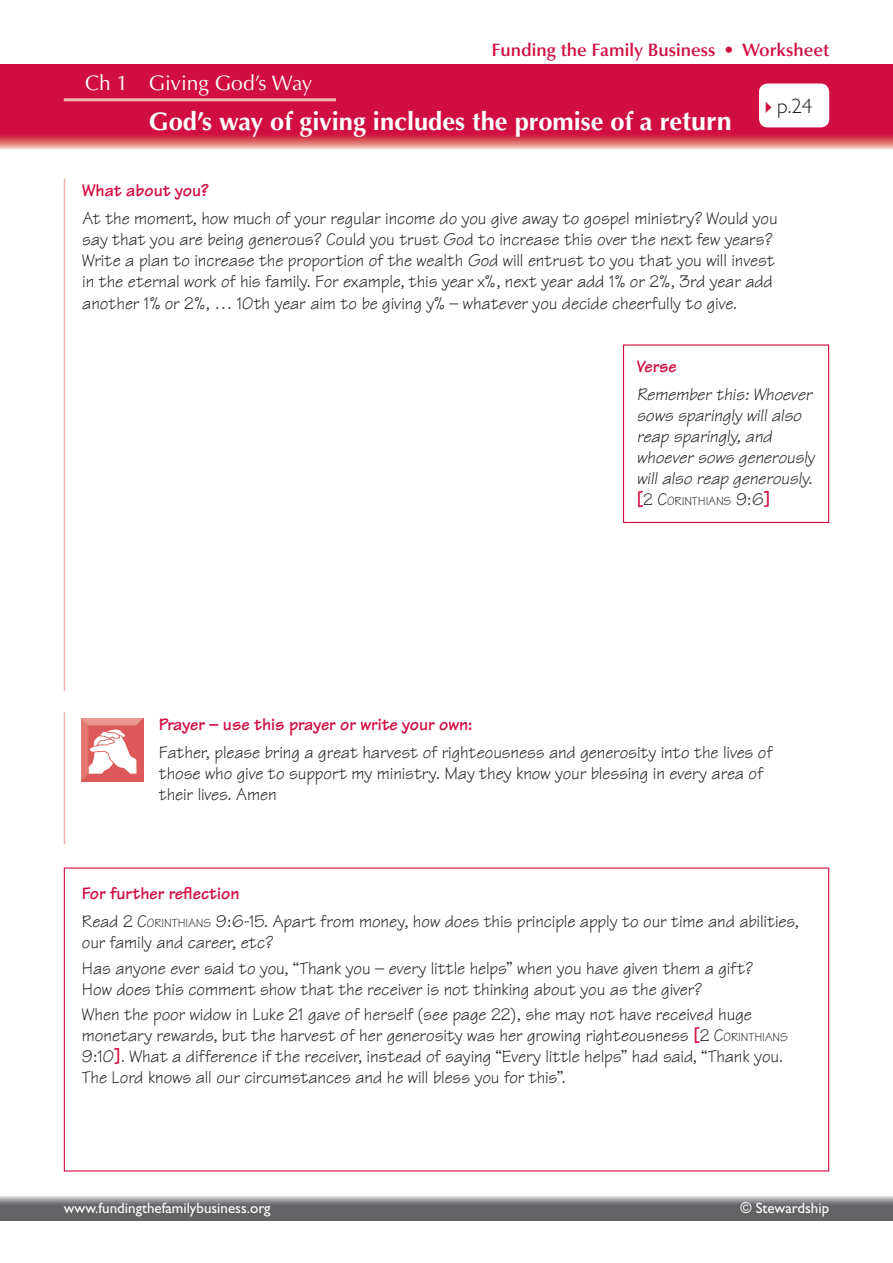
<style>
.page{position:relative;width:893px;height:1263px;background:#fff}
.page>*{position:absolute;margin:0;border:0;box-sizing:border-box;transform-origin:0 0}
.t1{font:700 25.5px "Optima LT Std";color:#fff}
.t2{font:21px "Optima LT Std";color:#fff}
.t3{font:300 21px "M Gill Sans";color:#231f20}
.t4{font:18px/21px "Tekton";letter-spacing:-.005em;color:#231f20}
.t5{font:italic 18px/21px "Tekton";letter-spacing:-.005em;color:#231f20}
.t6{font:700 18px "Tekton";color:#d10e40}
.t7{font:600 18px "Optima LT Std";color:#d10e40}
.t8{font:15px "Gill Sans Std";color:#fff}
.t9{font:12.6px "Tekton";letter-spacing:-.01em;color:#231f20}
.s1{color:#d10e40}
.s2{font-size:27px}
.s3{font-weight:700;font-size:18px;color:#d10e40}
.s4{font-size:18px}
.s5{font-weight:700;color:#d10e40}
.s6{font-style:inherit}
.s7{font-size:12.6px}
</style>
<div class="page">
<svg style="left:0;top:64px;width:893px;height:85px;background:#d31f49"></svg>
<hr style="left:64px;top:98px;width:272px;height:3px;background:#f0b7b2">
<div style="left:759px;top:84px;width:70px;height:43px;background:#fff;border-radius:9px"></div>
<svg style="left:0;top:1196px;width:893px;height:24px;background:#797a7d"></svg>
<hr style="left:64px;top:179px;width:1px;height:512px;background:#f0b7b2">
<hr style="left:64px;top:712px;width:1px;height:132px;background:#f0b7b2">
<div style="left:623px;top:344px;width:206px;height:179px;border:1px solid #d10e40"></div>
<img style="left:82px;top:719px;width:62px;height:62px">
<p class="t7" style="left:492px;top:39px;width:339px">Funding the Family Business • Worksheet</p>
<p class="t3" style="left:759px;top:95px;width:55px"><span class="s1">✔</span>p.24</p>
<p class="t2" style="left:85px;top:71px;width:229px">Ch 1 Giving God’s Way</p>
<h1 class="t1" style="left:149px;top:106px;width:584px">God’s way of giving includes the promise of a re<span class="s2">turn</span></h1>
<p class="t6" style="left:82px;top:179px;width:128px">What about you?</p>
<p class="t4" style="left:82px;top:208px;width:697px">At the moment, how much of your regular income do you give away to gospel ministry? Would you say that you are being generous? Could you trust God to increase this over the next few years?<br>Write a plan to increase the proportion of the wealth God will entrust to you that you will invest in the eternal work of his family. For example, this year x%, next year add 1% or 2%, 3rd year add another 1% or 2%, … 10th year aim to be giving y% – whatever you decide cheerfully to give.</p>
<p class="t6" style="left:637px;top:355px;width:41px">Verse</p>
<p class="t5" style="left:637px;top:384px;width:179px">Remember this: Whoever sows sparingly will also reap sparingly, and whoever sows generously will also reap generously.</p>
<p class="t9" style="left:637px;top:493px;width:135px"><span class="s3">[</span><span class="s4">2 C</span>ORINTHIANS <span class="s4">9:6</span><span class="s3">]</span></p>
<p class="t6" style="left:159px;top:713px;width:315px">Prayer – use this prayer or write your own:</p>
<p class="t4" style="left:159px;top:742px;width:615px">Father, please bring a great harvest of righteousness and generosity into the lives of those who give to support my ministry. May they know your blessing in every area of their lives. Amen</p>
<p class="t4" style="left:82px;top:879px;width:718px;line-height:28px"><span class="s5">For further reflection<br></span>Read <span class="s6">2 C</span><span class="s7">ORINTHIANS</span> <span class="s6">9:6-15</span>. Apart from money, how does this principle apply to our time and abilities,</p>
<p class="t4" style="left:82px;top:930px;width:672px;line-height:25.2px">our family and career, etc?<br>Has anyone ever said to you, “Thank you – every little helps” when you have given them a gift?</p>
<p class="t4" style="left:82px;top:976px;width:671px;line-height:25.2px">How does this comment show that the receiver is not thinking about you as the giver?<br>When the poor widow in Luke 21 gave of herself (see page 22), she may not have received huge</p>
<p class="t4" style="left:82px;top:1025px;width:708px">monetary rewards, but the harvest of her generosity was her growing righteousness <span class="s5">[</span><span class="s6">2 C</span><span class="s7">ORINTHIANS<br></span><span class="s6">9:10</span><span class="s5">]</span>. What a difference if the receiver, instead of saying “Every little helps” had said, “Thank you.<br>The Lord knows all our circumstances and he will bless you for this”.</p>
<p class="t8" style="left:64px;top:1199px;width:208px">www.fundingthefamilybusiness.org</p>
<p class="t8" style="left:740px;top:1199px;width:90px">© Stewardship</p>
</div>
